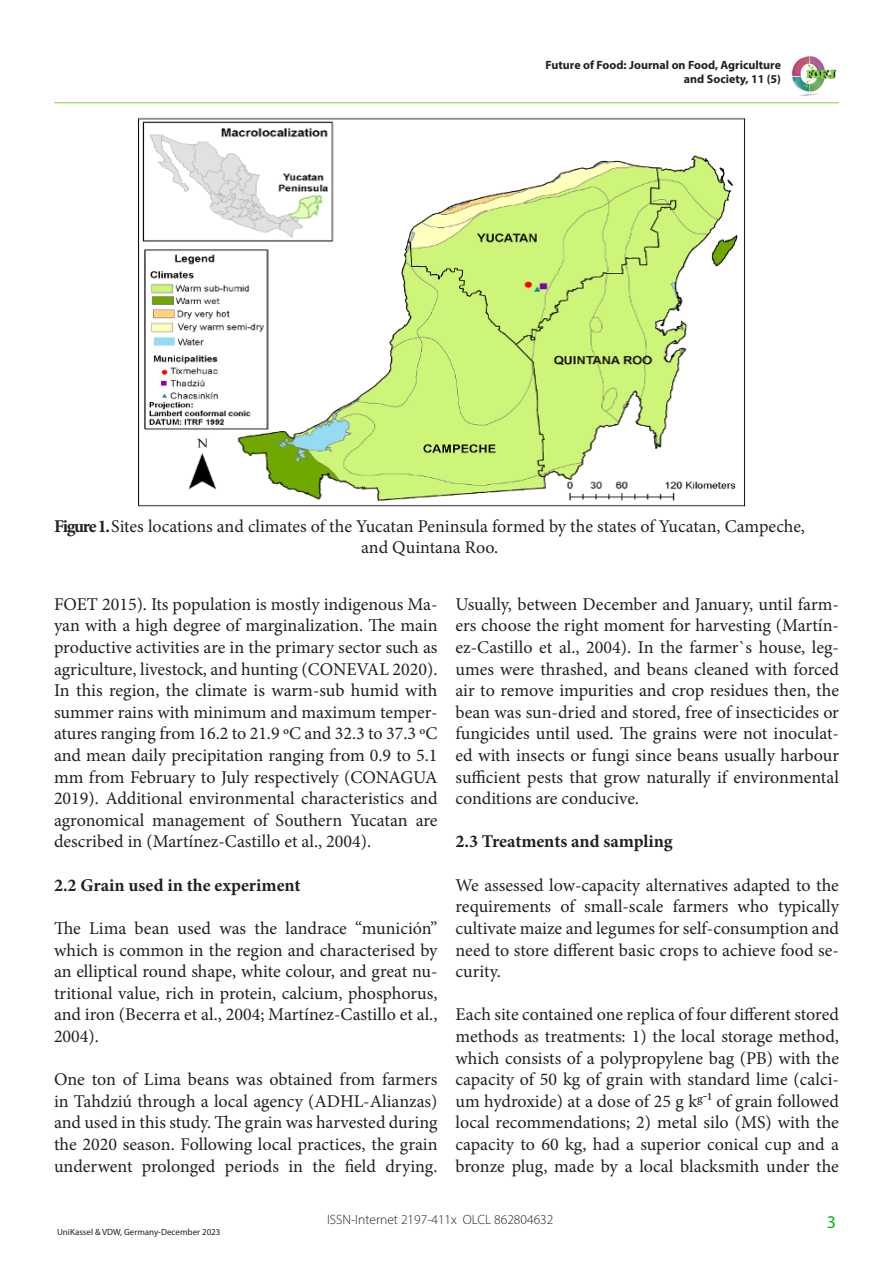
<style>
.page{position:relative;width:893px;height:1263px;background:#fff}
.page>*{position:absolute;margin:0;border:0;box-sizing:border-box;transform-origin:0 0}
.t1{font:18px/21.6px "Minion Pro";color:#231f20;text-align:justify}
.t2{font:700 18px "Minion Pro";color:#231f20}
.t3{font:18px "Myriad Pro";color:#00b51a}
.t4{font:300 13.5px "Myriad Pro";color:#231f20}
.t5{font:700 12px/14.4px "Myriad Pro";color:#231f20;text-align:right}
.t6{font:9px "Myriad Pro";color:#231f20}
.s1{font-weight:700}
.s2{font-family:"Minion Variable Concept"}
</style>
<div class="page">
<hr style="left:55px;top:102px;width:783px;height:1px;background:#92d050">
<img style="left:792px;top:56px;width:44px;height:39px">
<img style="left:138px;top:117px;width:608px;height:390px">
<p class="t5" style="left:545px;top:57px;width:237px">Future of Food: Journal on Food, Agriculture and Society, 11 (5)</p>
<p class="t1" style="left:54px;top:515px;width:752px;text-align:center"><span class="s1">Figure 1.</span> Sites locations and climates of the Yucatan Peninsula formed by the states of Yucatan, Campeche, and Quintana Roo.</p>
<p class="t1" style="left:54px;top:593px;width:385px">FOET 2015). Its population is mostly indigenous Ma&shy;yan with a high degree of marginalization. The main productive activities are in the primary sector such as agriculture, livestock, and hunting (CONEVAL 2020).</p>
<p class="t1" style="left:54px;top:680px;width:385px">In this region, the climate is warm-sub humid with summer rains with minimum and maximum temper&shy;atures ranging from 16.2 to 21.9 ºC and 32.3 to 37.3 ºC and mean daily precipitation ranging from 0.9 to 5.1 mm from February to July respectively (CONAGUA 2019). Additional environmental characteristics and agronomical management of Southern Yucatan are described in (Martínez-Castillo et al., 2004).</p>
<p class="t2" style="left:54px;top:872px;width:248px">2.2 Grain used in the experiment</p>
<p class="t1" style="left:54px;top:917px;width:385px">The Lima bean used was the landrace “munición” which is common in the region and characterised by an elliptical round shape, white colour, and great nu&shy;tritional value, rich in protein, calcium, phosphorus, and iron (Becerra et al., 2004; Martínez-Castillo et al., 2004).</p>
<p class="t1" style="left:54px;top:1069px;width:385px">One ton of Lima beans was obtained from farmers in Tahdziú through a local agency (ADHL-Alianzas) and used in this study. The grain was harvested during the 2020 season. Following local practices, the grain underwent prolonged periods in the field drying.</p>
<p class="t1" style="left:455px;top:593px;width:385px">Usually, between December and January, until farm&shy;ers choose the right moment for harvesting (Martín&shy;ez-Castillo et al., 2004). In the farmer`s house, leg&shy;umes were thrashed, and beans cleaned with forced air to remove impurities and crop residues then, the bean was sun-dried and stored, free of insecticides or fungicides until used. The grains were not inoculat&shy;ed with insects or fungi since beans usually harbour sufficient pests that grow naturally if environmental conditions are conducive.</p>
<p class="t2" style="left:455px;top:829px;width:219px">2.3 Treatments and sampling</p>
<p class="t1" style="left:455px;top:874px;width:385px">We assessed low-capacity alternatives adapted to the requirements of small-scale farmers who typically cultivate maize and legumes for self-consumption and need to store different basic crops to achieve food se&shy;curity.</p>
<p class="t1" style="left:455px;top:1004px;width:385px">Each site contained one replica of four different stored methods as treatments: 1) the local storage method, which consists of a polypropylene bag (PB) with the capacity of 50 kg of grain with standard lime (calci&shy;um hydroxide) at a dose of 25 g k<span class="s2">g-1</span> of grain followed local recommendations; 2) metal silo (MS) with the capacity to 60 kg, had a superior conical cup and a bronze plug, made by a local blacksmith under the</p>
<p class="t6" style="left:57px;top:1226px;width:165px">UniKassel &amp; VDW, Germany-December 2023</p>
<p class="t4" style="left:327px;top:1211px;width:228px">ISSN-Internet 2197-411x OLCL 862804632</p>
<p class="t3" style="left:827px;top:1211px;width:11px">3</p>
</div>
